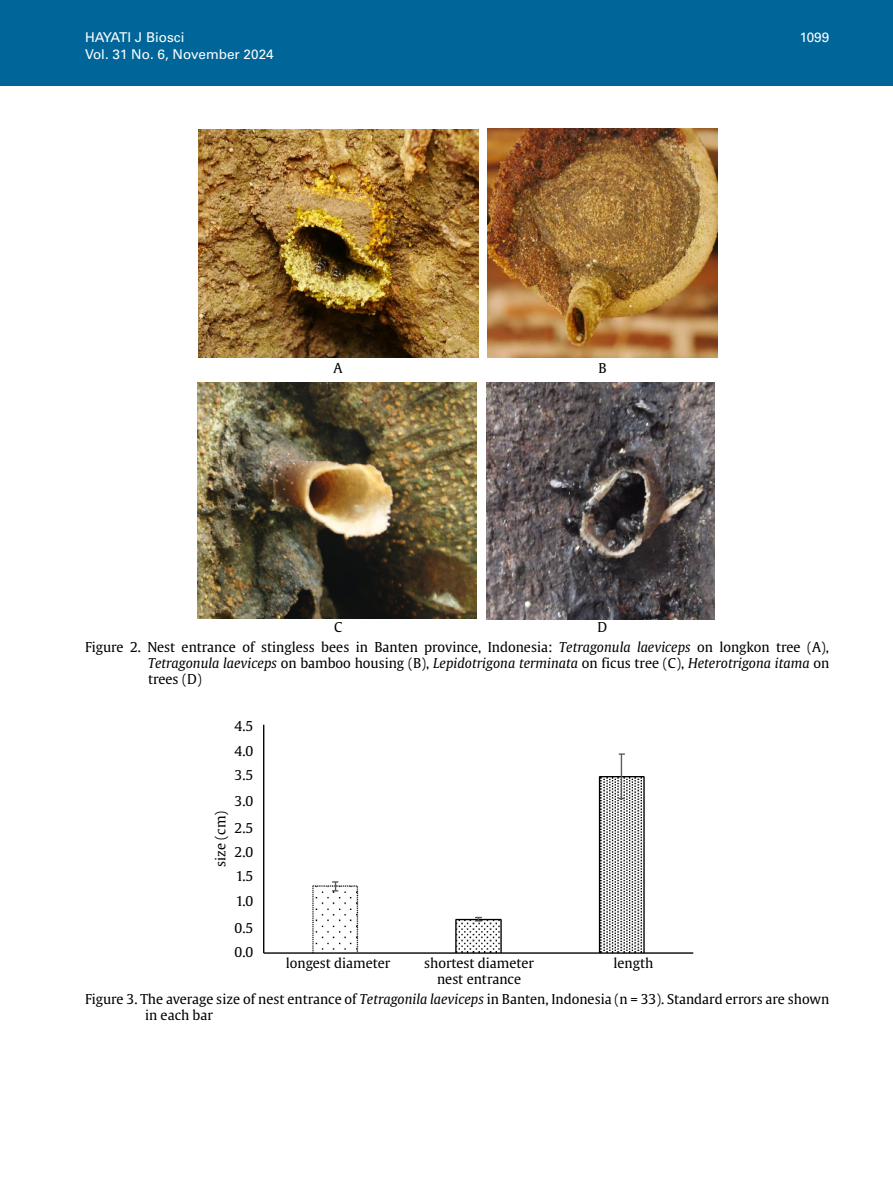
<style>
.page{position:relative;width:893px;height:1191px;background:#fff}
.page>*{position:absolute;margin:0;border:0;box-sizing:border-box;transform-origin:0 0}
.t1{font:13.5px/19.8px "Gulliver";color:#000}
.t2{font:italic 13.5px/16.2px "Gulliver";color:#000}
.t3{font:13.5px "Univers LT Std";color:#fff}
.s1{font-style:italic}
.s2{font-style:normal}
</style>
<div class="page">
<div style="left:0;top:0;width:893px;height:85px;background:#069"></div>
<img style="left:199px;top:129px;width:280px;height:229px">
<img style="left:488px;top:128px;width:229px;height:229px">
<img style="left:197px;top:382px;width:280px;height:236px">
<img style="left:487px;top:383px;width:228px;height:236px">
<img style="left:263px;top:724px;width:431px;height:230px">
<p class="t3" style="left:85px;top:30px;width:101px">HAYATI J Biosci</p>
<p class="t3" style="left:800px;top:30px;width:31px">1099</p>
<p class="t3" style="left:85px;top:46px;width:190px">Vol. 31 No. 6, November 2024</p>
<p class="t1" style="left:334px;top:358px;width:10px">A</p>
<p class="t1" style="left:598px;top:358px;width:10px">B</p>
<p class="t1" style="left:334px;top:617px;width:10px">C</p>
<p class="t1" style="left:85px;top:617px;width:746px;text-indent:512px">D<br>Figure 2. Nest entrance of stingless bees in Banten province, Indonesia: <span class="s1">Tetragonula laeviceps</span> on longkon tree (A),</p>
<p class="t2" style="left:148px;top:655px;width:683px">Tetragonula laeviceps <span class="s2">on bamboo housing (B),</span> Lepidotrigona terminata <span class="s2">on ficus tree (C),</span> Heterotrigona itama <span class="s2">on trees (D)</span></p>
<p class="t1" style="left:235px;top:716px;width:20px">4.5</p>
<p class="t1" style="left:235px;top:741px;width:20px">4.0</p>
<p class="t1" style="left:235px;top:765px;width:20px">3.5</p>
<p class="t1" style="left:235px;top:791px;width:20px">3.0</p>
<p class="t1" style="left:211px;top:867px;width:58px;rotate:-90deg">size (cm)</p>
<p class="t1" style="left:235px;top:818px;width:20px">2.5</p>
<p class="t1" style="left:235px;top:842px;width:20px">2.0</p>
<p class="t1" style="left:236px;top:866px;width:19px">1.5</p>
<p class="t1" style="left:236px;top:891px;width:19px">1.0</p>
<p class="t1" style="left:235px;top:918px;width:20px">0.5</p>
<p class="t1" style="left:235px;top:942px;width:20px">0.0</p>
<p class="t1" style="left:286px;top:953px;width:106px">longest diameter</p>
<p class="t1" style="left:424px;top:953px;width:111px">shortest diameter</p>
<p class="t1" style="left:613px;top:953px;width:41px">length</p>
<p class="t1" style="left:437px;top:969px;width:85px">nest entrance</p>
<p class="t1" style="left:145px;top:991px;width:686px;line-height:16.2px;text-indent:-60px">Figure 3. The average size of nest entrance of <span class="s1">Tetragonila laeviceps</span> in Banten, Indonesia (n = 33). Standard errors are shown in each bar</p>
</div>
